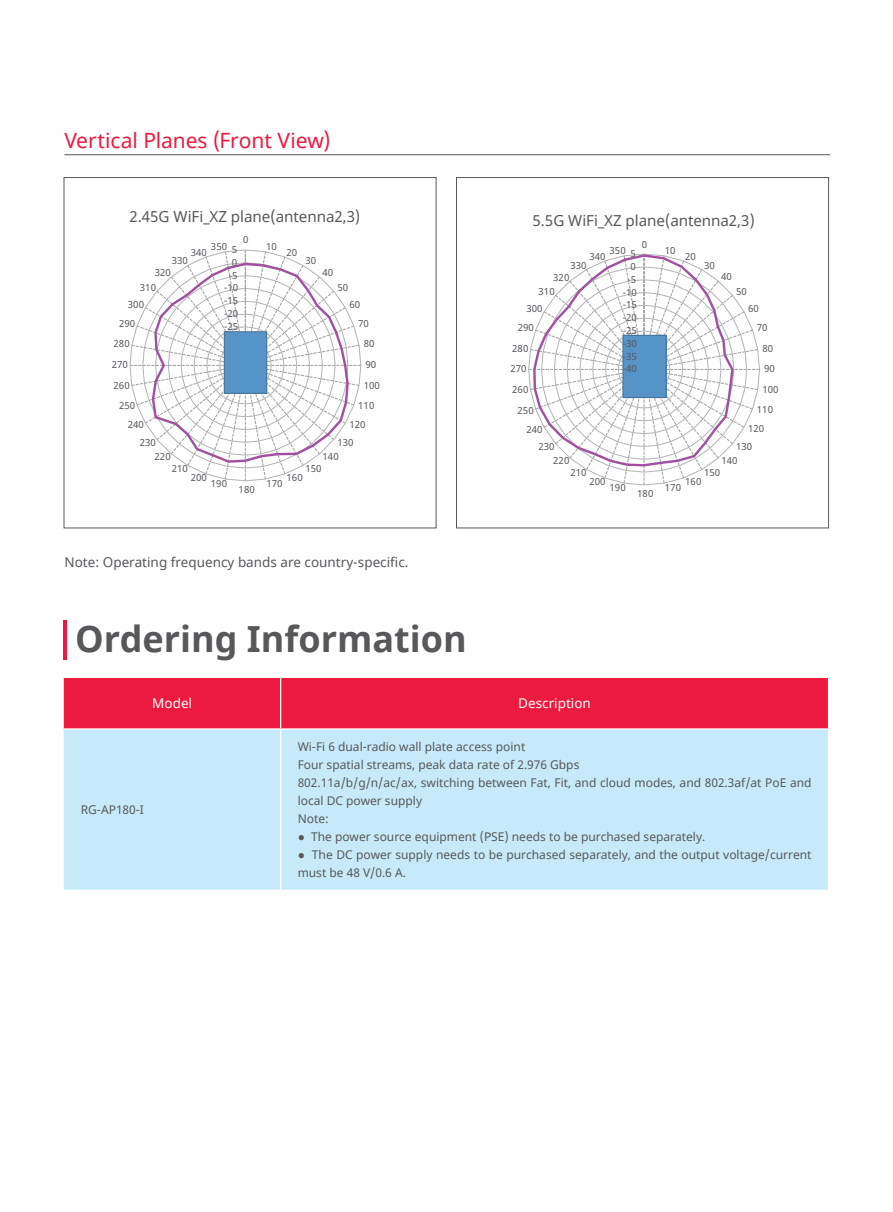
<style>
.page{position:relative;width:893px;height:1212px;background:#fff}
.page>*{position:absolute;margin:0;border:0;box-sizing:border-box;transform-origin:0 0}
.t1{font:700 36px "Noto Sans";color:#57585a}
.t2{font:21px "Noto Sans";letter-spacing:-.005em;color:#ed1a40}
.t3{font:15.15px "Noto Sans";color:#57585a}
.t4{font:13.5px "Noto Sans";color:#57585a}
.t5{font:13.5px "Noto Sans";color:#fff}
.t6{font:12px/18px "Noto Sans";color:#57585a}
.t7{font:9.75px/20.7px "Noto Sans";color:#57585a}
</style>
<div class="page">
<hr style="left:64px;top:154px;width:766px;height:1px;background:#57585a">
<hr style="left:64px;top:620px;width:3px;height:40px;background:#ed1845">
<div style="left:64px;top:678px;width:764px;height:50px;background:#ed1a40"></div>
<div style="left:64px;top:730px;width:764px;height:159px;background:#c6eafa"></div>
<hr style="left:280px;top:678px;width:1px;height:50px;background:#fff">
<hr style="left:280px;top:730px;width:1px;height:159px;background:#fff">
<div style="left:456px;top:177px;width:373px;height:351px;border:1px solid #57585a"></div>
<svg style="left:129px;top:249px;width:233px;height:233px"></svg>
<svg style="left:151px;top:261px;width:199px;height:203px"></svg>
<div style="left:224px;top:332px;width:43px;height:61px;background:#5693c7"></div>
<div style="left:224px;top:331px;width:43px;height:63px;border:1px solid #477397"></div>
<svg style="left:528px;top:298px;width:232px;height:188px"></svg>
<svg style="left:532px;top:253px;width:203px;height:215px"></svg>
<div style="left:623px;top:335px;width:43px;height:62px;background:#5693c7"></div>
<div style="left:622px;top:335px;width:45px;height:63px;border:1px solid #477397"></div>
<h2 class="t2" style="left:64px;top:126px;width:268px">Vertical Planes (Front View)</h2>
<p class="t3" style="left:129px;top:207px;width:232px">2.45G WiFi_XZ plane(antenna2,3)</p>
<p class="t7" style="left:243px;top:230px;width:7px">0</p>
<p class="t7" style="left:211px;top:237px;width:18px">350</p>
<p class="t7" style="left:232px;top:239px;width:7px">5</p>
<p class="t7" style="left:266px;top:237px;width:12px">10</p>
<p class="t7" style="left:191px;top:242px;width:18px">340</p>
<p class="t7" style="left:286px;top:242px;width:12px">20</p>
<p class="t7" style="left:172px;top:251px;width:18px">330</p>
<p class="t7" style="left:305px;top:251px;width:12px">30</p>
<p class="t7" style="left:232px;top:252px;width:7px">0</p>
<p class="t7" style="left:155px;top:263px;width:18px">320</p>
<p class="t7" style="left:140px;top:278px;width:18px">310</p>
<p class="t7" style="left:128px;top:295px;width:18px">300</p>
<p class="t7" style="left:119px;top:314px;width:18px">290</p>
<p class="t7" style="left:114px;top:334px;width:18px">280</p>
<p class="t7" style="left:112px;top:355px;width:18px">270</p>
<p class="t7" style="left:114px;top:376px;width:18px">260</p>
<p class="t7" style="left:119px;top:396px;width:18px">250</p>
<p class="t7" style="left:128px;top:415px;width:18px">240</p>
<p class="t7" style="left:140px;top:432px;width:18px">230</p>
<p class="t7" style="left:155px;top:447px;width:18px">220</p>
<p class="t7" style="left:229px;top:265px;width:10px">-5</p>
<p class="t7" style="left:224px;top:278px;width:16px">-10</p>
<p class="t7" style="left:224px;top:291px;width:16px">-15</p>
<p class="t7" style="left:224px;top:303px;width:16px">-20</p>
<p class="t7" style="left:224px;top:316px;width:16px">-25</p>
<p class="t7" style="left:172px;top:459px;width:18px">210</p>
<p class="t7" style="left:191px;top:468px;width:18px">200</p>
<p class="t7" style="left:211px;top:473px;width:18px">190</p>
<p class="t7" style="left:239px;top:480px;width:18px">180</p>
<p class="t7" style="left:323px;top:263px;width:12px">40</p>
<p class="t7" style="left:337px;top:278px;width:12px">50</p>
<p class="t7" style="left:358px;top:296px;width:12px;line-height:19px;text-indent:-9px">60<br>70</p>
<p class="t7" style="left:358px;top:334px;width:23px;text-align:center">80<br>90<br>100<br>110</p>
<p class="t7" style="left:337px;top:417px;width:30px;line-height:17.1px;text-indent:12px">120<br>130</p>
<p class="t7" style="left:323px;top:447px;width:18px">140</p>
<p class="t7" style="left:305px;top:459px;width:18px">150</p>
<p class="t7" style="left:287px;top:468px;width:18px">160</p>
<p class="t7" style="left:266px;top:473px;width:18px">170</p>
<p class="t3" style="left:533px;top:210px;width:224px">5.5G WiFi_XZ plane(antenna2,3)</p>
<p class="t7" style="left:642px;top:234px;width:7px">0</p>
<p class="t7" style="left:610px;top:241px;width:18px">350</p>
<p class="t7" style="left:630px;top:243px;width:7px">5</p>
<p class="t7" style="left:589px;top:246px;width:18px">340</p>
<p class="t7" style="left:570px;top:255px;width:18px">330</p>
<p class="t7" style="left:630px;top:256px;width:7px">0</p>
<p class="t7" style="left:553px;top:267px;width:18px">320</p>
<p class="t7" style="left:538px;top:282px;width:18px">310</p>
<p class="t7" style="left:526px;top:299px;width:18px">300</p>
<p class="t7" style="left:518px;top:318px;width:18px">290</p>
<p class="t7" style="left:512px;top:338px;width:18px">280</p>
<p class="t7" style="left:510px;top:359px;width:18px">270</p>
<p class="t7" style="left:512px;top:380px;width:18px">260</p>
<p class="t7" style="left:518px;top:400px;width:18px">250</p>
<p class="t7" style="left:526px;top:419px;width:18px">240</p>
<p class="t7" style="left:538px;top:436px;width:18px">230</p>
<p class="t7" style="left:553px;top:451px;width:18px">220</p>
<p class="t7" style="left:627px;top:269px;width:10px">-5</p>
<p class="t7" style="left:623px;top:282px;width:16px">-10</p>
<p class="t7" style="left:623px;top:295px;width:16px">-15</p>
<p class="t7" style="left:623px;top:308px;width:16px">-20</p>
<p class="t7" style="left:623px;top:320px;width:16px">-25</p>
<p class="t7" style="left:623px;top:333px;width:16px">-30</p>
<p class="t7" style="left:623px;top:346px;width:16px">-35</p>
<p class="t7" style="left:623px;top:359px;width:16px">-40</p>
<p class="t7" style="left:570px;top:463px;width:18px">210</p>
<p class="t7" style="left:589px;top:472px;width:18px">200</p>
<p class="t7" style="left:610px;top:477px;width:18px">190</p>
<p class="t7" style="left:637px;top:484px;width:18px">180</p>
<p class="t7" style="left:665px;top:241px;width:12px">10</p>
<p class="t7" style="left:685px;top:246px;width:12px">20</p>
<p class="t7" style="left:704px;top:255px;width:12px">30</p>
<p class="t7" style="left:721px;top:267px;width:12px">40</p>
<p class="t7" style="left:736px;top:282px;width:12px">50</p>
<p class="t7" style="left:757px;top:300px;width:12px;line-height:18.9px;text-indent:-9px">60<br>70</p>
<p class="t7" style="left:757px;top:338px;width:23px;text-align:center">80<br>90<br>100<br>110</p>
<p class="t7" style="left:736px;top:421px;width:30px;line-height:17.1px;text-indent:12px">120<br>130</p>
<p class="t7" style="left:721px;top:451px;width:18px">140</p>
<p class="t7" style="left:704px;top:463px;width:18px">150</p>
<p class="t7" style="left:685px;top:472px;width:18px">160</p>
<p class="t7" style="left:665px;top:477px;width:18px">170</p>
<p class="t4" style="left:64px;top:552px;width:346px">Note: Operating frequency bands are country-specific.</p>
<h1 class="t1" style="left:75px;top:613px;width:393px">Ordering Information</h1>
<p class="t5" style="left:152px;top:694px;width:41px">Model</p>
<p class="t5" style="left:518px;top:694px;width:74px">Description</p>
<p class="t6" style="left:81px;top:801px;width:65px">RG-AP180-I</p>
<p class="t6" style="left:298px;top:738px;width:515px">Wi-Fi 6 dual-radio wall plate access point<br>Four spatial streams, peak data rate of 2.976 Gbps<br>802.11a/b/g/n/ac/ax, switching between Fat, Fit, and cloud modes, and 802.3af/at PoE and local DC power supply<br>Note:</p>
<p class="t6" style="left:298px;top:828px;width:409px">● The power source equipment (PSE) needs to be purchased separately.</p>
<p class="t6" style="left:298px;top:846px;width:515px">● The DC power supply needs to be purchased separately, and the output voltage/current must be 48 V/0.6 A.</p>
</div>
